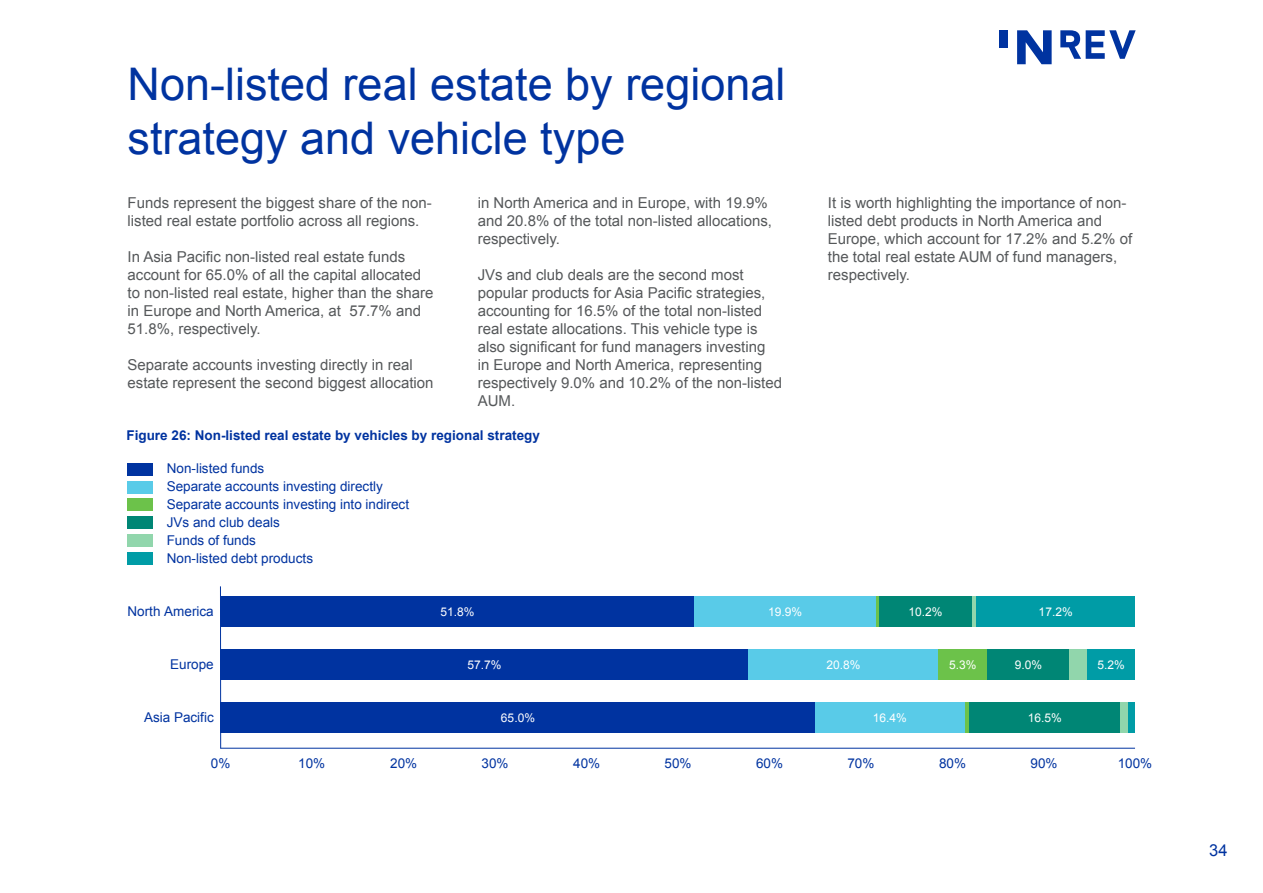
<style>
.page{position:relative;width:1263px;height:893px;background:#fff}
.page>*{position:absolute;margin:0;border:0;box-sizing:border-box;transform-origin:0 0}
.t1{font:45px/54px "Arial";color:#0033a0}
.t2{font:16.5px "Arial";color:#0033a0}
.t3{font:15px/18px "Arial";color:#55585a}
.t4{font:13.5px/17.9px "Arial";color:#0033a0}
.t5{font:700 13.5px "Arial";color:#0033a0}
.t6{font:12px "Arial";color:#fff}
</style>
<div class="page">
<hr style="left:220px;top:748px;width:915px;height:1px;background:#0033a0">
<hr style="left:220px;top:586px;width:1px;height:162px;background:#0033a0">
<div style="left:221px;top:596px;width:473px;height:30px;background:#0033a0"></div>
<div style="left:221px;top:649px;width:527px;height:30px;background:#0033a0"></div>
<div style="left:221px;top:702px;width:594px;height:30px;background:#0033a0"></div>
<div style="left:694px;top:596px;width:182px;height:30px;background:#59cbe8"></div>
<div style="left:748px;top:649px;width:190px;height:30px;background:#59cbe8"></div>
<div style="left:815px;top:702px;width:150px;height:30px;background:#59cbe8"></div>
<hr style="left:876px;top:596px;width:3px;height:30px;background:#6cc24a">
<div style="left:938px;top:649px;width:49px;height:30px;background:#6cc24a"></div>
<hr style="left:965px;top:702px;width:4px;height:30px;background:#6cc24a">
<div style="left:879px;top:596px;width:93px;height:30px;background:#008675"></div>
<div style="left:987px;top:649px;width:83px;height:30px;background:#008675"></div>
<div style="left:969px;top:702px;width:151px;height:30px;background:#008675"></div>
<div style="left:972px;top:596px;width:5px;height:30px;background:#91d6ac"></div>
<div style="left:1070px;top:649px;width:17px;height:30px;background:#91d6ac"></div>
<div style="left:1120px;top:702px;width:8px;height:30px;background:#91d6ac"></div>
<div style="left:977px;top:596px;width:158px;height:30px;background:#009ca6"></div>
<div style="left:1087px;top:649px;width:48px;height:30px;background:#009ca6"></div>
<div style="left:1129px;top:702px;width:6px;height:30px;background:#009ca6"></div>
<div style="left:127px;top:498px;width:26px;height:13px;background:#6cc24a"></div>
<div style="left:127px;top:481px;width:26px;height:12px;background:#59cbe8"></div>
<div style="left:127px;top:516px;width:26px;height:13px;background:#008675"></div>
<div style="left:127px;top:534px;width:26px;height:13px;background:#91d6ac"></div>
<div style="left:127px;top:552px;width:26px;height:13px;background:#009ca6"></div>
<div style="left:127px;top:463px;width:26px;height:13px;background:#0033a0"></div>
<svg style="left:999px;top:30px;width:137px;height:35px"></svg>
<h1 class="t1" style="left:128px;top:57px;width:659px">Non-listed real estate by regional strategy and vehicle type</h1>
<p class="t3" style="left:128px;top:194px;width:306px">Funds represent the biggest share of the non&shy;listed real estate portfolio across all regions.</p>
<p class="t3" style="left:128px;top:248px;width:307px">In Asia Pacific non-listed real estate funds account for 65.0% of all the capital allocated to non-listed real estate, higher than the share in Europe and North America, at 57.7% and 51.8%, respectively.</p>
<p class="t3" style="left:128px;top:356px;width:307px">Separate accounts investing directly in real estate represent the second biggest allocation</p>
<p class="t3" style="left:478px;top:194px;width:296px">in North America and in Europe, with 19.9% and 20.8% of the total non-listed allocations, respectively.</p>
<p class="t3" style="left:478px;top:266px;width:306px">JVs and club deals are the second most popular products for Asia Pacific strategies, accounting for 16.5% of the total non-listed real estate allocations. This vehicle type is also significant for fund managers investing<br>in Europe and North America, representing respectively 9.0% and 10.2% of the non-listed AUM.</p>
<p class="t5" style="left:126px;top:427px;width:415px">Figure 26: Non-listed real estate by vehicles by regional strategy</p>
<p class="t4" style="left:167px;top:460px;width:244px">Non-listed funds<br>Separate accounts investing directly<br>Separate accounts investing into indirect<br>JVs and club deals<br>Funds of funds<br>Non-listed debt products</p>
<p class="t3" style="left:828px;top:194px;width:306px">It is worth highlighting the importance of non&shy;listed debt products in North America and Europe, which account for 17.2% and 5.2% of the total real estate AUM of fund managers, respectively.</p>
<p class="t4" style="left:128px;top:603px;width:88px">North America</p>
<p class="t6" style="left:441px;top:603px;width:36px">51.8%</p>
<p class="t6" style="left:768px;top:603px;width:36px">19.9%</p>
<p class="t6" style="left:908px;top:603px;width:36px">10.2%</p>
<p class="t6" style="left:1039px;top:603px;width:36px">17.2%</p>
<p class="t4" style="left:170px;top:656px;width:45px">Europe</p>
<p class="t6" style="left:468px;top:656px;width:36px">57.7%</p>
<p class="t6" style="left:826px;top:656px;width:36px">20.8%</p>
<p class="t6" style="left:949px;top:656px;width:29px">5.3%</p>
<p class="t6" style="left:1015px;top:656px;width:29px">9.0%</p>
<p class="t6" style="left:1097px;top:656px;width:29px">5.2%</p>
<p class="t4" style="left:144px;top:709px;width:71px">Asia Pacific</p>
<p class="t6" style="left:501px;top:710px;width:36px">65.0%</p>
<p class="t6" style="left:873px;top:710px;width:36px">16.4%</p>
<p class="t6" style="left:1028px;top:710px;width:36px">16.5%</p>
<p class="t4" style="left:211px;top:754px;width:21px">0%</p>
<p class="t4" style="left:298px;top:754px;width:29px">10%</p>
<p class="t4" style="left:390px;top:754px;width:29px">20%</p>
<p class="t4" style="left:482px;top:754px;width:29px">30%</p>
<p class="t4" style="left:573px;top:754px;width:29px">40%</p>
<p class="t4" style="left:664px;top:754px;width:29px">50%</p>
<p class="t4" style="left:756px;top:754px;width:29px">60%</p>
<p class="t4" style="left:847px;top:754px;width:29px">70%</p>
<p class="t4" style="left:939px;top:754px;width:29px">80%</p>
<p class="t4" style="left:1030px;top:754px;width:29px">90%</p>
<p class="t4" style="left:1118px;top:754px;width:36px">100%</p>
<p class="t2" style="left:1209px;top:839px;width:20px">34</p>
</div>
